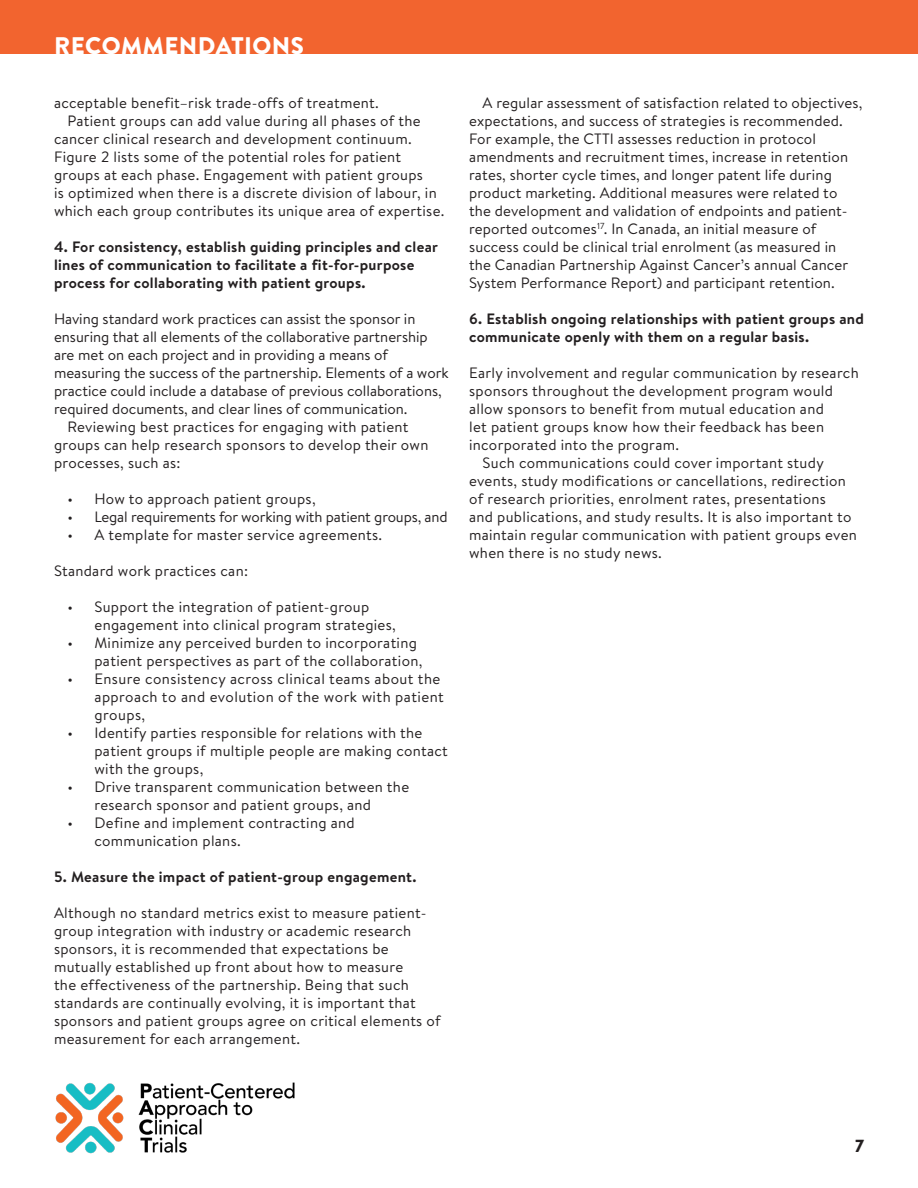
<style>
.page{position:relative;width:918px;height:1188px;background:#fff}
.page>*{position:absolute;margin:0;border:0;box-sizing:border-box;transform-origin:0 0}
.t1{font:900 24px "Brandon Grotesque";letter-spacing:.02em;color:#fff}
.t2{font:900 18px "Brandon Grotesque";color:#231f20}
.FirstGraf{font:15px/18px "Brandon Text";letter-spacing:.02em;color:#231f20}
.FirstGraf-2{font:15px/18px "Brandon Text";color:#231f20}
.MiniSubHead{font:700 15px/18px "Brandon Text";letter-spacing:.02em;color:#231f20}
.FirstGraf-3{font:15px "Brandon Text";letter-spacing:-.01em;color:#231f20}
</style>
<div class="page">
<div style="left:0;top:0;width:918px;height:54px;background:#f2642f"></div>
<img style="left:55px;top:1082px;width:240px;height:72px">
<p class="t1" style="left:54px;top:29px;width:251px">RECOMMENDATIONS</p>
<p class="FirstGraf" style="left:54px;top:93px;width:326px">acceptable benefit–risk trade-offs of treatment.</p>
<p class="FirstGraf" style="left:54px;top:111px;width:392px;text-indent:14px">Patient groups can add value during all phases of the cancer clinical research and development continuum.<br>Figure 2 lists some of the potential roles for patient groups at each phase. Engagement with patient groups<br>is optimized when there is a discrete division of labour, in which each group contributes its unique area of expertise.</p>
<p class="MiniSubHead" style="left:54px;top:237px;width:386px">4. For consistency, establish guiding principles and clear lines of communication to facilitate a fit-for-purpose process for collaborating with patient groups.</p>
<p class="FirstGraf-2" style="left:54px;top:309px;width:396px">Having standard work practices can assist the sponsor in ensuring that all elements of the collaborative partnership are met on each project and in providing a means of measuring the success of the partnership. Elements of a work practice could include a database of previous collaborations, required documents, and clear lines of communication.</p>
<p class="FirstGraf" style="left:54px;top:417px;width:376px;text-indent:14px">Reviewing best practices for engaging with patient groups can help research sponsors to develop their own processes, such as:</p>
<p class="FirstGraf" style="left:68px;top:489px;width:250px">• How to approach patient groups,</p>
<p class="FirstGraf-3" style="left:68px;top:507px;width:382px">• Legal requirements for working with patient groups, and</p>
<p class="FirstGraf" style="left:68px;top:525px;width:316px">• A template for master service agreements.</p>
<p class="FirstGraf" style="left:54px;top:561px;width:196px">Standard work practices can:</p>
<p class="FirstGraf" style="left:94px;top:597px;width:303px;text-indent:-27px">• Support the integration of patient-group engagement into clinical program strategies,</p>
<p class="FirstGraf" style="left:94px;top:633px;width:329px;text-indent:-27px">• Minimize any perceived burden to incorporating patient perspectives as part of the collaboration,</p>
<p class="FirstGraf" style="left:94px;top:669px;width:351px;text-indent:-27px">• Ensure consistency across clinical teams about the approach to and evolution of the work with patient groups,</p>
<p class="FirstGraf" style="left:94px;top:723px;width:355px;text-indent:-27px">• Identify parties responsible for relations with the patient groups if multiple people are making contact with the groups,</p>
<p class="FirstGraf" style="left:94px;top:777px;width:316px;text-indent:-27px">• Drive transparent communication between the research sponsor and patient groups, and</p>
<p class="FirstGraf" style="left:94px;top:813px;width:262px;text-indent:-27px">• Define and implement contracting and communication plans.</p>
<p class="MiniSubHead" style="left:54px;top:867px;width:364px">5. Measure the impact of patient-group engagement.</p>
<p class="FirstGraf" style="left:54px;top:903px;width:388px">Although no standard metrics exist to measure patient&shy;group integration with industry or academic research sponsors, it is recommended that expectations be mutually established up front about how to measure<br>the effectiveness of the partnership. Being that such standards are continually evolving, it is important that sponsors and patient groups agree on critical elements of measurement for each arrangement.</p>
<p class="FirstGraf" style="left:469px;top:93px;width:395px;text-indent:14px">A regular assessment of satisfaction related to objectives, expectations, and success of strategies is recommended.<br>For example, the CTTI assesses reduction in protocol amendments and recruitment times, increase in retention rates, shorter cycle times, and longer patent life during product marketing. Additional measures were related to the development and validation of endpoints and patient&shy;reported outcomes<sup>17</sup>. In Canada, an initial measure of success could be clinical trial enrolment (as measured in<br>the Canadian Partnership Against Cancer’s annual Cancer System Performance Report) and participant retention.</p>
<p class="MiniSubHead" style="left:469px;top:309px;width:396px">6. Establish ongoing relationships with patient groups and communicate openly with them on a regular basis.</p>
<p class="FirstGraf" style="left:469px;top:363px;width:391px">Early involvement and regular communication by research sponsors throughout the development program would allow sponsors to benefit from mutual education and<br>let patient groups know how their feedback has been incorporated into the program.</p>
<p class="FirstGraf" style="left:469px;top:453px;width:389px;text-indent:14px">Such communications could cover important study events, study modifications or cancellations, redirection of research priorities, enrolment rates, presentations<br>and publications, and study results. It is also important to maintain regular communication with patient groups even when there is no study news.</p>
<p class="t2" style="left:855px;top:1133px;width:10px">7</p>
</div>
